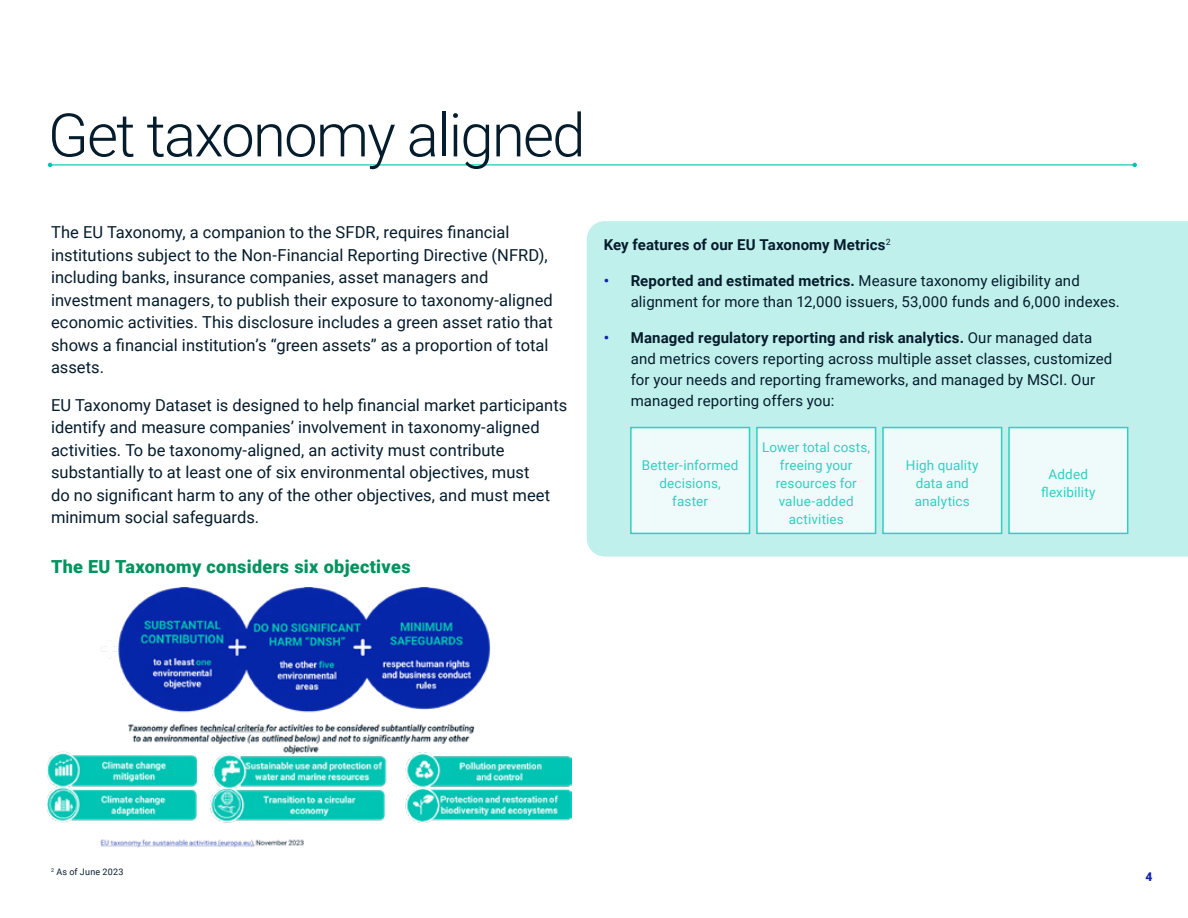
<style>
.page{position:relative;width:1188px;height:918px;background:#fff}
.page>*{position:absolute;margin:0;border:0;box-sizing:border-box;transform-origin:0 0}
.t1{font:300 60px "Roboto";letter-spacing:-.03em;color:#051c2c}
.t2{font:900 18px "Roboto";letter-spacing:.02em;color:#00935f}
.t3{font:16.5px/22.5px "Roboto";color:#051c2c}
.t4{font:15px/21px "Roboto";letter-spacing:.005em;color:#051c2c}
.t5{font:700 15px "Roboto";letter-spacing:.01em;color:#051c2c}
.t6{font:13.5px/18px "Roboto";letter-spacing:.01em;color:#00c4b3;text-align:center}
.t7{font:900 12px "Roboto";color:#1225aa}
.t8{font:9px "Roboto";letter-spacing:.03em;color:#051c2c}
.s1{font-weight:700;color:#1225aa}
.s2{font-weight:700}
</style>
<div class="page">
<img style="left:47px;top:588px;width:524px;height:260px">
<div style="left:587px;top:221px;width:601px;height:336px;background:#c0f0ec"></div>
<hr style="left:50px;top:164px;width:1085px;height:1px;background:#00c4b3">
<svg style="left:48px;top:163px;width:4px;height:4px"></svg>
<svg style="left:1132px;top:163px;width:5px;height:4px"></svg>
<div style="left:631px;top:428px;width:119px;height:105px;background:#effbfa"></div>
<div style="left:630px;top:427px;width:120px;height:107px;border:2px solid #00c4b3"></div>
<div style="left:757px;top:428px;width:119px;height:105px;background:#effbfa"></div>
<div style="left:756px;top:427px;width:120px;height:107px;border:2px solid #00c4b3"></div>
<div style="left:883px;top:428px;width:119px;height:105px;background:#effbfa"></div>
<div style="left:882px;top:427px;width:120px;height:107px;border:2px solid #00c4b3"></div>
<div style="left:1009px;top:428px;width:119px;height:105px;background:#effbfa"></div>
<div style="left:1008px;top:427px;width:120px;height:107px;border:2px solid #00c4b3"></div>
<h1 class="t1" style="left:48px;top:93px;width:539px">Get taxonomy aligned</h1>
<p class="t3" style="left:51px;top:221px;width:504px">The EU Taxonomy, a companion to the SFDR, requires financial institutions subject to the Non-Financial Reporting Directive (NFRD), including banks, insurance companies, asset managers and investment managers, to publish their exposure to taxonomy-aligned economic activities. This disclosure includes a green asset ratio that shows a financial institution’s “green assets” as a proportion of total assets.</p>
<p class="t3" style="left:51px;top:393px;width:518px">EU Taxonomy Dataset is designed to help financial market participants identify and measure companies’ involvement in taxonomy-aligned activities. To be taxonomy-aligned, an activity must contribute substantially to at least one of six environmental objectives, must<br>do no significant harm to any of the other objectives, and must meet minimum social safeguards.</p>
<p class="t2" style="left:51px;top:554px;width:361px">The EU Taxonomy considers six objectives</p>
<p class="t5" style="left:604px;top:234px;width:288px">Key features of our EU Taxonomy Metrics<sup>2</sup></p>
<p class="t4" style="left:631px;top:269px;width:491px;text-indent:-27px"><span class="s1">•</span> <span class="s2">Reported and estimated metrics.</span> Measure taxonomy eligibility and alignment for more than 12,000 issuers, 53,000 funds and 6,000 indexes.</p>
<p class="t4" style="left:631px;top:326px;width:483px;text-indent:-27px"><span class="s1">•</span> <span class="s2">Managed regulatory reporting and risk analytics.</span> Our managed data and metrics covers reporting across multiple asset classes, customized for your needs and reporting frameworks, and managed by MSCI. Our managed reporting offers you:</p>
<p class="t6" style="left:642px;top:455px;width:98px">Better-informed decisions, faster</p>
<p class="t6" style="left:762px;top:437px;width:109px">Lower total costs, freeing your resources for value-added activities</p>
<p class="t6" style="left:906px;top:455px;width:74px">High quality data and analytics</p>
<p class="t6" style="left:1041px;top:464px;width:56px">Added flexibility</p>
<p class="t8" style="left:51px;top:865px;width:74px"><sup>2</sup> As of June 2023</p>
<p class="t7" style="left:1146px;top:869px;width:8px">4</p>
</div>
